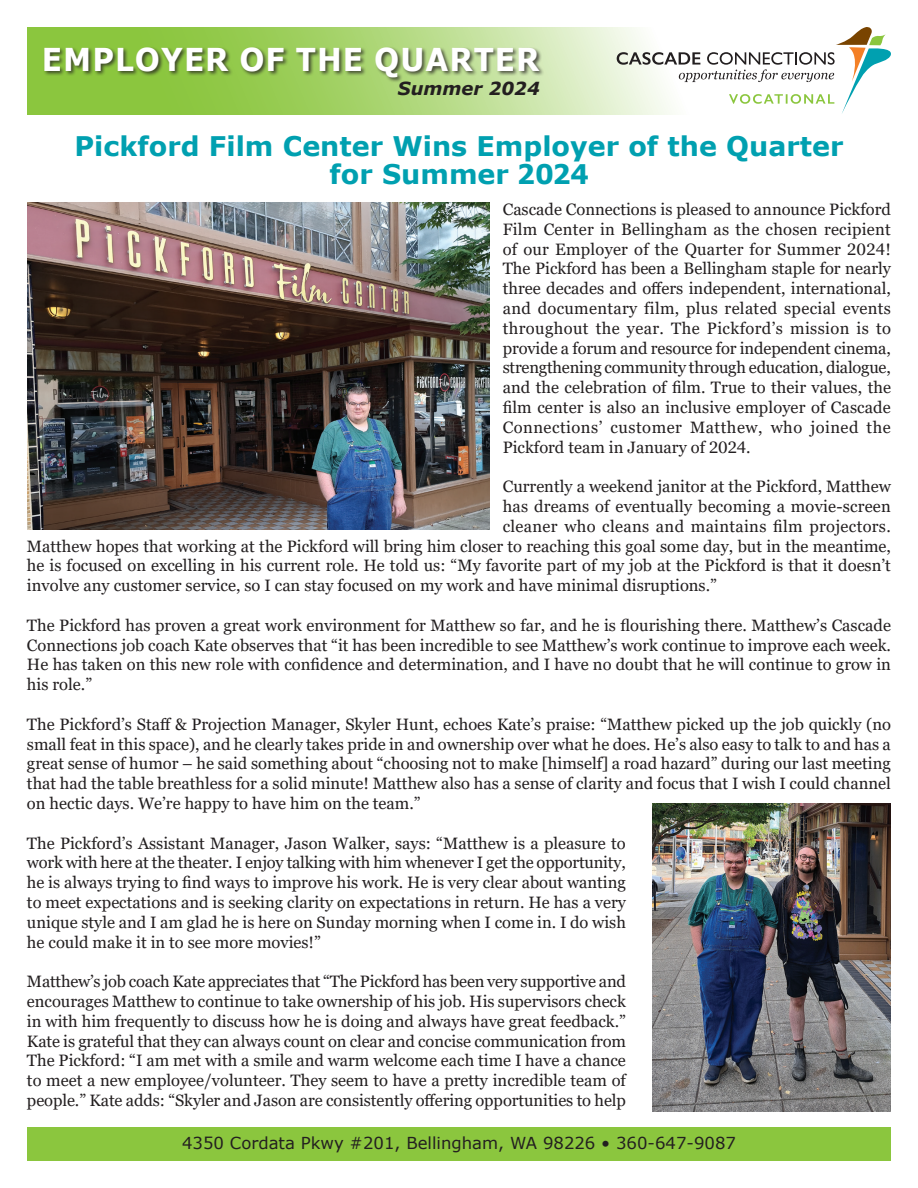
<style>
.page{position:relative;width:918px;height:1188px;background:#fff}
.page>*{position:absolute;margin:0;border:0;box-sizing:border-box;transform-origin:0 0}
.t1{font:700 31.5px "Verdana";letter-spacing:.035em;color:#fff;scale:.94 1}
.t2{font:700 27px/28.5px "Verdana";color:#00a0b0;text-align:center}
.t3{font:italic 700 18px "Verdana";color:#231f20}
.t4{font:16.5px/19.8px "Georgia";color:#231f20;text-align:justify}
.t5{font:16.5px "Verdana";color:#231f20}
.t6{font:16.5px "Georgia";letter-spacing:.02em;color:#231f20}
</style>
<div class="page">
<svg style="left:27px;top:27px;width:590px;height:87px;background:#acd676"></svg>
<div style="left:43px;top:47px;width:502px;height:36px;background:#231f20;opacity:.75"></div>
<svg style="left:617px;top:27px;width:274px;height:87px"></svg>
<div style="left:27px;top:1128px;width:864px;height:33px;background:#8bc63e"></div>
<img style="left:27px;top:202px;width:462px;height:327px">
<img style="left:653px;top:804px;width:238px;height:308px">
<h1 class="t1" style="left:42px;top:37px;width:531px">EMPLOYER OF THE QUARTER</h1>
<p class="t3" style="left:398px;top:76px;width:143px">Summer 2024</p>
<h2 class="t2" style="left:74px;top:131px;width:771px">Pickford Film Center Wins Employer of the Quarter for Summer 2024</h2>
<p class="t4" style="left:503px;top:200px;width:390px">Cascade Connections is pleased to announce Pickford Film Center in Bellingham as the chosen recipient of our Employer of the Quarter for Summer 2024!<br>The Pickford has been a Bellingham staple for nearly three decades and offers independent, international, and documentary film, plus related special events throughout the year. The Pickford’s mission is to provide a forum and resource for independent cinema, strengthening community through education, dialogue, and the celebration of film. True to their values, the film center is also an inclusive employer of Cascade Connections’ customer Matthew, who joined the Pickford team in January of 2024.</p>
<p class="t4" style="left:503px;top:477px;width:390px">Currently a weekend janitor at the Pickford, Matthew</p>
<p class="t4" style="left:503px;top:497px;width:390px">has dreams of eventually becoming a movie-screen</p>
<p class="t6" style="left:503px;top:516px;width:390px">cleaner who cleans and maintains film projectors.</p>
<p class="t4" style="left:27px;top:536px;width:865px">Matthew hopes that working at the Pickford will bring him closer to reaching this goal some day, but in the meantime,</p>
<p class="t4" style="left:27px;top:556px;width:865px">he is focused on excelling in his current role. He told us: “My favorite part of my job at the Pickford is that it doesn’t</p>
<p class="t4" style="left:27px;top:576px;width:691px">involve any customer service, so I can stay focused on my work and have minimal disruptions.”</p>
<p class="t4" style="left:27px;top:616px;width:866px">The Pickford has proven a great work environment for Matthew so far, and he is flourishing there. Matthew’s Cascade Connections job coach Kate observes that “it has been incredible to see Matthew’s work continue to improve each week.<br>He has taken on this new role with confidence and determination, and I have no doubt that he will continue to grow in his role.”</p>
<p class="t4" style="left:27px;top:715px;width:866px">The Pickford’s Staff &amp; Projection Manager, Skyler Hunt, echoes Kate’s praise: “Matthew picked up the job quickly (no small feat in this space), and he clearly takes pride in and ownership over what he does. He’s also easy to talk to and has a great sense of humor – he said something about “choosing not to make [himself] a road hazard” during our last meeting that had the table breathless for a solid minute! Matthew also has a sense of clarity and focus that I wish I could channel on hectic days. We’re happy to have him on the team.”</p>
<p class="t4" style="left:27px;top:833px;width:600px">The Pickford’s Assistant Manager, Jason Walker, says: “Matthew is a pleasure to work with here at the theater. I enjoy talking with him whenever I get the opportunity, he is always trying to find ways to improve his work. He is very clear about wanting to meet expectations and is seeking clarity on expectations in return. He has a very unique style and I am glad he is here on Sunday morning when I come in. I do wish he could make it in to see more movies!”</p>
<p class="t4" style="left:27px;top:972px;width:601px">Matthew’s job coach Kate appreciates that “The Pickford has been very supportive and encourages Matthew to continue to take ownership of his job. His supervisors check in with him frequently to discuss how he is doing and always have great feedback.” Kate is grateful that they can always count on clear and concise communication from The Pickford: “I am met with a smile and warm welcome each time I have a chance to meet a new employee/volunteer. They seem to have a pretty incredible team of people.” Kate adds: “Skyler and Jason are consistently offering opportunities to help</p>
<p class="t5" style="left:182px;top:1132px;width:555px">4350 Cordata Pkwy #201, Bellingham, WA 98226 • 360-647-9087</p>
</div>
